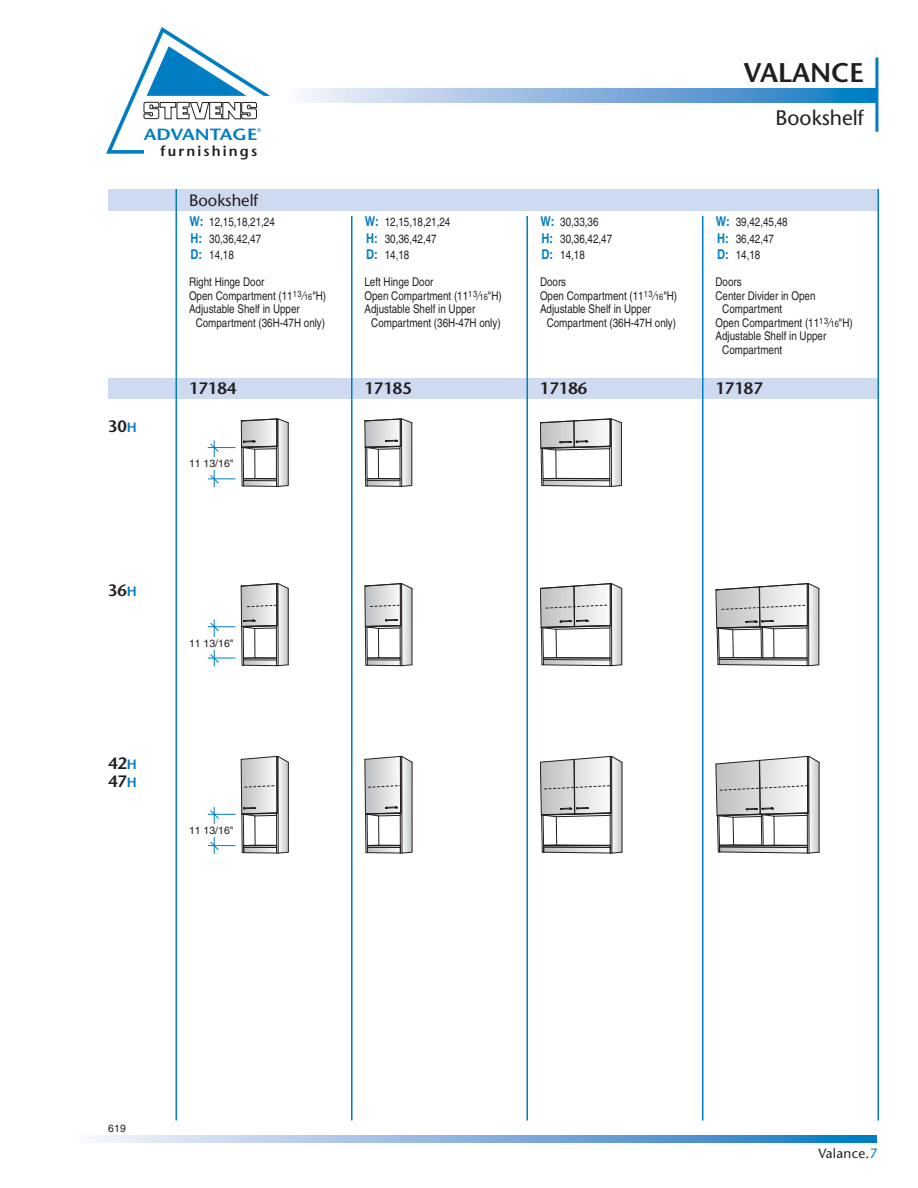
<style>
.page{position:relative;width:918px;height:1188px;background:#fff}
.page>*{position:absolute;margin:0;border:0;box-sizing:border-box;transform-origin:0 0}
.t1{font:600 27px "Stone Sans";color:#231f20}
.t2{font:21px "Stone Sans";color:#231f20}
.t3{font:600 16.5px/18px "Stone Sans";color:#231f20}
.t4{font:16.5px "Stone Sans";color:#231f20}
.t5{font:600 16.2px "Stone Sans";color:#007dc3;scale:1.17 1}
.t6{font:600 14.4px "Stone Sans";letter-spacing:.15em;color:#231f20}
.t7{font:13.5px "Stone Sans";letter-spacing:.02em;color:#231f20}
.t8{font:condensed 12px/16.5px "Helvetica";color:#231f20}
.t9{font:10.5px "Helvetica";color:#231f20}
.t10{font:5.4px "Stone Sans";color:#007dc3}
.s1{font-weight:700;font-size:13.5px;color:#007dc3}
.s2{font-size:12.75px}
.s3{font-size:9px}
.s4{font-size:13.5px;color:#007dc3}
.s5{color:#007dc3}
</style>
<div class="page">
<svg style="left:304px;top:89px;width:571px;height:13px;background:#83b2dd"></svg>
<hr style="left:875px;top:57px;width:3px;height:75px;background:#007dc3">
<svg style="left:96px;top:1135px;width:781px;height:7px;background:#83b2dd"></svg>
<div style="left:108px;top:189px;width:770px;height:22px;background:#cddaf0"></div>
<div style="left:108px;top:378px;width:770px;height:20px;background:#cddaf0"></div>
<hr style="left:351px;top:216px;width:1px;height:904px;background:#007dc3">
<hr style="left:526px;top:216px;width:2px;height:904px;background:#007dc3">
<hr style="left:702px;top:216px;width:2px;height:904px;background:#007dc3">
<hr style="left:878px;top:189px;width:1px;height:931px;background:#007dc3">
<hr style="left:176px;top:189px;width:1px;height:931px;background:#007dc3">
<svg style="left:364px;top:418px;width:48px;height:69px"></svg>
<hr style="left:412px;top:588px;width:1px;height:77px;background:#231f20">
<svg style="left:364px;top:583px;width:48px;height:83px"></svg>
<hr style="left:819px;top:588px;width:1px;height:77px;background:#231f20">
<svg style="left:716px;top:583px;width:103px;height:83px"></svg>
<svg style="left:540px;top:418px;width:82px;height:69px"></svg>
<svg style="left:540px;top:583px;width:82px;height:83px"></svg>
<svg style="left:106px;top:27px;width:183px;height:639px"></svg>
<svg style="left:208px;top:756px;width:81px;height:98px"></svg>
<svg style="left:364px;top:756px;width:49px;height:98px"></svg>
<hr style="left:622px;top:762px;width:1px;height:90px;background:#231f20">
<svg style="left:540px;top:756px;width:82px;height:98px"></svg>
<svg style="left:716px;top:756px;width:104px;height:98px"></svg>
<h3 class="t5" style="left:144px;top:126px;width:99px">ADVANTAGE</h3>
<p class="t6" style="left:161px;top:144px;width:98px">furnishings</p>
<p class="t10" style="left:257px;top:128px;width:6px">®</p>
<h3 class="t4" style="left:189px;top:192px;width:71px">Bookshelf</h3>
<p class="t8" style="left:189px;top:215px;width:87px"><span class="s1">W:</span> 12,15,18,21,24<br><span class="s1">H:</span> 30,36,42,47<br><span class="s1">D:</span> 14,18</p>
<p class="t8" style="left:189px;top:275px;width:77px">Right Hinge Door</p>
<p class="t8" style="left:189px;top:289px;width:139px">Open Compartment (11<sup>13</sup><span class="s2">⁄</span><span class="s3">16</span>"H)</p>
<p class="t8" style="left:189px;top:302px;width:112px">Adjustable Shelf in Upper</p>
<p class="t8" style="left:196px;top:316px;width:131px">Compartment (36H-47H only)</p>
<h3 class="t3" style="left:108px;top:418px;width:30px">30<span class="s4">H</span></h3>
<h3 class="t3" style="left:189px;top:380px;width:49px">17184</h3>
<p class="t9" style="left:189px;top:460px;width:46px">11 13/16"</p>
<h1 class="t1" style="left:744px;top:59px;width:122px">VALANCE</h1>
<p class="t8" style="left:365px;top:215px;width:87px"><span class="s1">W:</span> 12,15,18,21,24<br><span class="s1">H:</span> 30,36,42,47<br><span class="s1">D:</span> 14,18</p>
<p class="t8" style="left:365px;top:275px;width:70px">Left Hinge Door</p>
<p class="t8" style="left:365px;top:289px;width:139px">Open Compartment (11<sup>13</sup><span class="s2">⁄</span><span class="s3">16</span>"H)</p>
<p class="t8" style="left:365px;top:302px;width:112px">Adjustable Shelf in Upper</p>
<p class="t8" style="left:371px;top:316px;width:131px">Compartment (36H-47H only)</p>
<p class="t8" style="left:540px;top:215px;width:73px"><span class="s1">W:</span> 30,33,36<br><span class="s1">H:</span> 30,36,42,47<br><span class="s1">D:</span> 14,18</p>
<p class="t8" style="left:540px;top:275px;width:28px">Doors</p>
<p class="t8" style="left:540px;top:289px;width:139px">Open Compartment (11<sup>13</sup><span class="s2">⁄</span><span class="s3">16</span>"H)</p>
<p class="t8" style="left:540px;top:302px;width:112px">Adjustable Shelf in Upper</p>
<p class="t8" style="left:547px;top:316px;width:131px">Compartment (36H-47H only)</p>
<h2 class="t2" style="left:776px;top:107px;width:90px">Bookshelf</h2>
<p class="t8" style="left:716px;top:215px;width:73px"><span class="s1">W:</span> 39,42,45,48<br><span class="s1">H:</span> 36,42,47<br><span class="s1">D:</span> 14,18</p>
<p class="t8" style="left:716px;top:275px;width:28px">Doors</p>
<p class="t8" style="left:716px;top:289px;width:102px">Center Divider in Open</p>
<p class="t8" style="left:722px;top:302px;width:61px">Compartment</p>
<p class="t8" style="left:716px;top:316px;width:139px">Open Compartment (11<sup>13</sup><span class="s2">⁄</span><span class="s3">16</span>"H)</p>
<p class="t8" style="left:716px;top:329px;width:112px">Adjustable Shelf in Upper</p>
<p class="t8" style="left:722px;top:343px;width:61px">Compartment</p>
<h3 class="t3" style="left:364px;top:380px;width:49px">17185</h3>
<h3 class="t3" style="left:540px;top:380px;width:49px">17186</h3>
<h3 class="t3" style="left:715px;top:380px;width:49px">17187</h3>
<h3 class="t3" style="left:108px;top:583px;width:30px">36<span class="s4">H</span></h3>
<h3 class="t3" style="left:108px;top:755px;width:30px">42<span class="s4">H<br></span>47<span class="s4">H</span></h3>
<p class="t9" style="left:189px;top:639px;width:46px">11 13/16"</p>
<p class="t9" style="left:189px;top:827px;width:46px">11 13/16"</p>
<p class="t9" style="left:108px;top:1125px;width:20px">619</p>
<p class="t7" style="left:818px;top:1147px;width:61px">Valance.<span class="s5">7</span></p>
</div>
